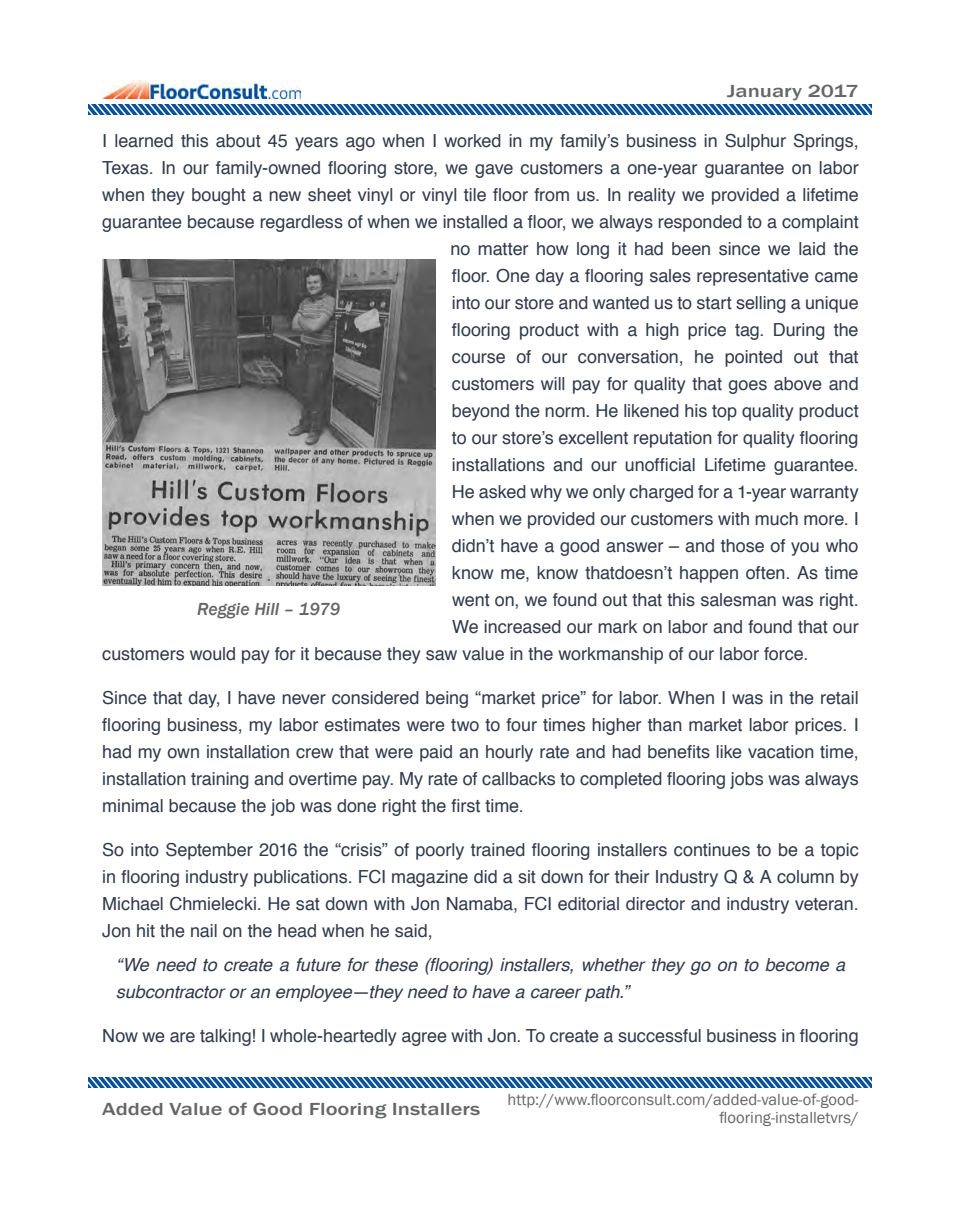
<style>
.page{position:relative;width:961px;height:1231px;background:#fff}
.page>*{position:absolute;margin:0;border:0;box-sizing:border-box;transform-origin:0 0}
.text_cover{font:18px/27px "Helvetica";letter-spacing:-.005em;color:#303a4b;text-align:justify}
.text_cover-2{font:italic 18px/27px "Helvetica";letter-spacing:-.005em;color:#303a4b}
.t1{font:500 18px "Franklin Gothic";color:#656666;scale:1.25 1}
.main_intro{font:italic 500 18px "Franklin Gothic";color:#656666}
.main_intro-2{font:16.5px/18px "Franklin Gothic";color:#656666;text-align:right}
</style>
<div class="page">
<svg style="left:89px;top:104px;width:783px;height:11px;background:#5084b7"></svg>
<svg style="left:89px;top:1077px;width:783px;height:10px;background:#5084b7"></svg>
<img style="left:102px;top:259px;width:333px;height:327px">
<img style="left:102px;top:81px;width:198px;height:17px">
<p class="t1" style="left:727px;top:80px;width:107px">January 2017</p>
<p class="text_cover" style="left:102px;top:127px;width:758px">I learned this about 45 years ago when I worked in my family’s business in Sulphur Springs,</p>
<p class="text_cover" style="left:102px;top:154px;width:758px">Texas. In our family-owned flooring store, we gave customers a one-year guarantee on labor</p>
<p class="text_cover" style="left:102px;top:181px;width:757px">when they bought a new sheet vinyl or vinyl tile floor from us. In reality we provided a lifetime</p>
<p class="text_cover" style="left:102px;top:208px;width:757px">guarantee because regardless of when we installed a floor, we always responded to a complaint</p>
<p class="text_cover" style="left:450px;top:235px;width:410px">no matter how long it had been since we laid the</p>
<p class="text_cover" style="left:452px;top:262px;width:408px">floor. One day a flooring sales representative came</p>
<p class="text_cover" style="left:452px;top:289px;width:408px">into our store and wanted us to start selling a unique</p>
<p class="text_cover" style="left:452px;top:316px;width:408px">flooring product with a high price tag. During the</p>
<p class="text_cover" style="left:452px;top:343px;width:408px">course of our conversation, he pointed out that</p>
<p class="text_cover" style="left:452px;top:370px;width:408px">customers will pay for quality that goes above and</p>
<p class="text_cover" style="left:452px;top:397px;width:408px">beyond the norm. He likened his top quality product</p>
<p class="text_cover" style="left:452px;top:424px;width:408px">to our store’s excellent reputation for quality flooring</p>
<p class="text_cover" style="left:452px;top:451px;width:408px">installations and our unofficial Lifetime guarantee.</p>
<p class="text_cover" style="left:452px;top:478px;width:408px">He asked why we only charged for a 1-year warranty</p>
<p class="text_cover" style="left:452px;top:505px;width:408px">when we provided our customers with much more. I</p>
<p class="text_cover" style="left:452px;top:532px;width:408px">didn’t have a good answer – and those of you who</p>
<p class="text_cover" style="left:452px;top:559px;width:408px">know me, know thatdoesn’t happen often. As time</p>
<p class="text_cover" style="left:452px;top:586px;width:408px">went on, we found out that this salesman was right.</p>
<p class="text_cover" style="left:452px;top:613px;width:408px">We increased our mark on labor and found that our</p>
<p class="text_cover" style="left:102px;top:640px;width:707px">customers would pay for it because they saw value in the workmanship of our labor force.</p>
<p class="text_cover" style="left:102px;top:684px;width:758px">Since that day, I have never considered being “market price” for labor. When I was in the retail flooring business, my labor estimates were two to four times higher than market labor prices. I had my own installation crew that were paid an hourly rate and had benefits like vacation time, installation training and overtime pay. My rate of callbacks to completed flooring jobs was always minimal because the job was done right the first time.</p>
<p class="text_cover" style="left:102px;top:836px;width:757px">So into September 2016 the “crisis” of poorly trained flooring installers continues to be a topic in flooring industry publications. FCI magazine did a sit down for their Industry Q &amp; A column by Michael Chmielecki. He sat down with Jon Namaba, FCI editorial director and industry veteran.<br>Jon hit the nail on the head when he said,</p>
<p class="text_cover-2" style="left:116px;top:951px;width:731px">“We need to create a future for these (flooring) installers, whether they go on to become a subcontractor or an employee—they need to have a career path.”</p>
<p class="text_cover" style="left:102px;top:1022px;width:757px">Now we are talking! I whole-heartedly agree with Jon. To create a successful business in flooring</p>
<p class="main_intro" style="left:197px;top:598px;width:145px">Reggie Hill – 1979</p>
<p class="t1" style="left:102px;top:1098px;width:304px">Added Value of Good Flooring Installers</p>
<p class="main_intro-2" style="left:507px;top:1090px;width:353px">http://www.floorconsult.com/added-value-of-good&shy;flooring-installetvrs/</p>
</div>
